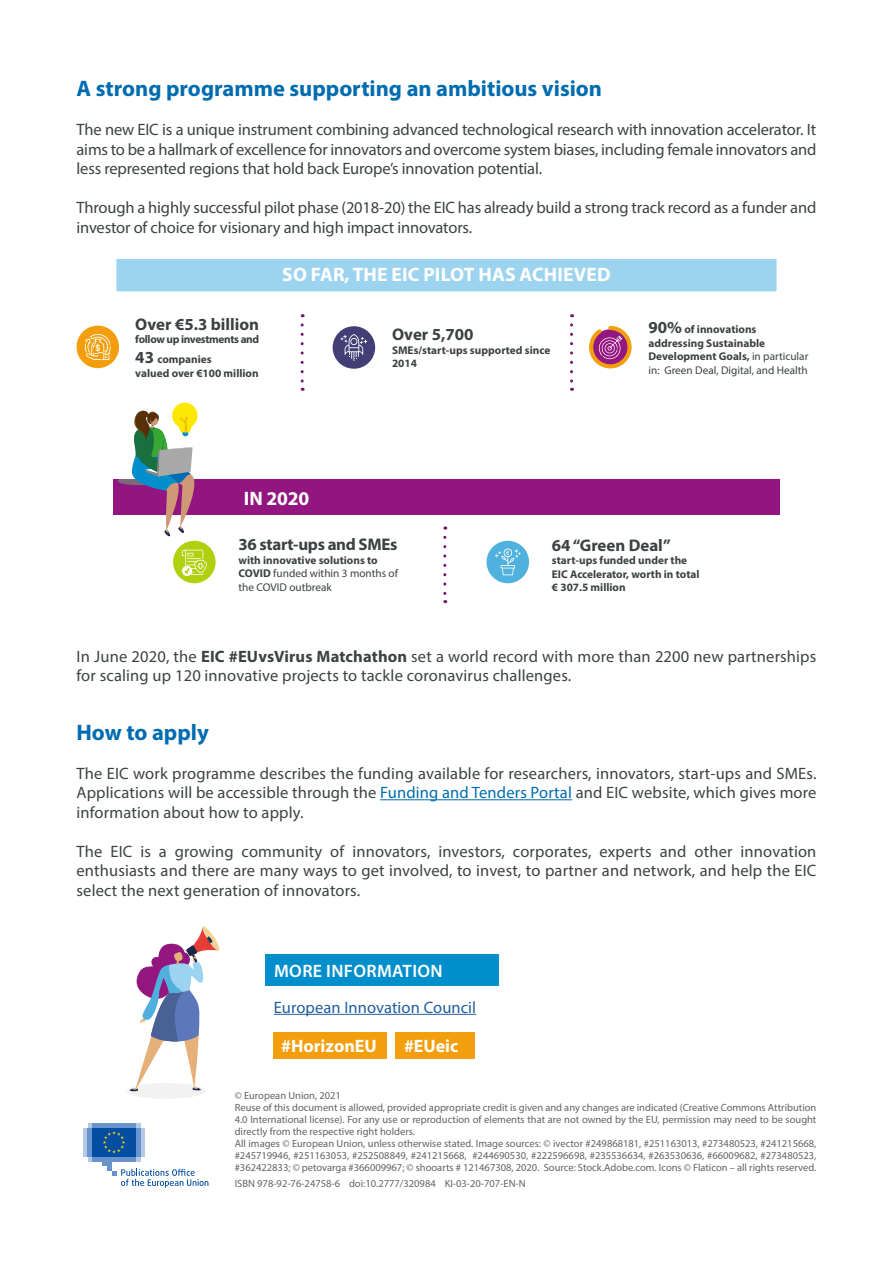
<style>
.page{position:relative;width:893px;height:1263px;background:#fff}
.page>*{position:absolute;margin:0;border:0;box-sizing:border-box;transform-origin:0 0}
.t1{font:700 22.5px "Myriad Pro";color:#006caf}
.t2{font:700 19.5px "Myriad Pro";letter-spacing:.01em;color:#fff}
.t3{font:700 18px "Myriad Pro";color:#fff}
.t4{font:600 18px "Myriad Pro";letter-spacing:.02em;color:#fff}
.t5{font:700 16.8px "Myriad Pro";color:#3c4243}
.t6{font:16.5px/19.5px "Myriad Pro";letter-spacing:.005em;color:#3c4243;text-align:justify}
.t7{font:16.5px "Myriad Pro";letter-spacing:.005em;color:#215e9e}
.t8{font:700 11.25px/13.5px "Myriad Pro";color:#3c4243}
.t9{font:11.25px/13.5px "Myriad Pro";color:#3c4243}
.t10{font:700 11.25px/20.2px "Myriad Pro";letter-spacing:-.03em;color:#3c4243}
.t11{font:10.5px/12px "Myriad Pro";color:#616464}
.t12{font:10.5px "Myriad Pro";color:#616565}
.s1{font-size:16.8px}
.s2{font-weight:400}
.s3{font-weight:700}
.s4{color:#006caf}
</style>
<div class="page">
<div style="left:126px;top:1083px;width:80px;height:16px;background:#f2f2f2;border-radius:50%"></div>
<svg style="left:130px;top:926px;width:90px;height:166px"></svg>
<div style="left:113px;top:479px;width:667px;height:36px;background:#931680"></div>
<hr style="left:274px;top:1014px;width:202px;height:1px;background:#215e9e">
<div style="left:88px;top:1156px;width:52px;height:5px;background:#b4c9e6"></div>
<div style="left:88px;top:1123px;width:52px;height:5px;background:#b4c9e6"></div>
<div style="left:92px;top:1123px;width:44px;height:5px;background:#6993cd"></div>
<div style="left:92px;top:1156px;width:44px;height:5px;background:#6993cd"></div>
<hr style="left:136px;top:1128px;width:4px;height:28px;background:#6993cd">
<div style="left:140px;top:1128px;width:5px;height:28px;background:#b4c9e6"></div>
<hr style="left:88px;top:1128px;width:4px;height:28px;background:#6993cd">
<div style="left:83px;top:1128px;width:5px;height:28px;background:#b4c9e6"></div>
<div style="left:102px;top:1156px;width:10px;height:10px;background:#6993cd"></div>
<div style="left:107px;top:1156px;width:5px;height:15px;background:#6993cd"></div>
<div style="left:92px;top:1128px;width:44px;height:28px;background:#034ea2"></div>
<svg style="left:103px;top:1131px;width:22px;height:22px"></svg>
<svg style="left:112px;top:1169px;width:96px;height:19px"></svg>
<div style="left:265px;top:954px;width:234px;height:31px;background:#008fcc"></div>
<div style="left:395px;top:1032px;width:80px;height:26px;background:#f39e0c"></div>
<div style="left:273px;top:1032px;width:114px;height:26px;background:#f39e0c"></div>
<hr style="left:380px;top:799px;width:192px;height:1px;background:#006db0">
<div style="left:333px;top:326px;width:42px;height:43px;background:#433e75;border-radius:50%"></div>
<svg style="left:341px;top:334px;width:26px;height:27px"></svg>
<div style="left:77px;top:326px;width:42px;height:42px;background:#f39e0c;border-radius:50%"></div>
<svg style="left:85px;top:334px;width:26px;height:26px"></svg>
<svg style="left:589px;top:325px;width:43px;height:44px"></svg>
<div style="left:486px;top:541px;width:43px;height:42px;background:#4eb1de;border-radius:50%"></div>
<svg style="left:495px;top:548px;width:26px;height:27px"></svg>
<div style="left:173px;top:541px;width:43px;height:42px;background:#b0d10e;border-radius:50%"></div>
<svg style="left:182px;top:550px;width:25px;height:26px"></svg>
<svg style="left:118px;top:477px;width:42px;height:8px"></svg>
<svg style="left:132px;top:402px;width:66px;height:135px"></svg>
<div style="left:116px;top:259px;width:661px;height:33px;background:#9cd4f0"></div>
<svg style="left:301px;top:325px;width:3px;height:66px"></svg>
<svg style="left:570px;top:325px;width:3px;height:66px"></svg>
<svg style="left:443px;top:537px;width:3px;height:66px"></svg>
<h1 class="t1" style="left:77px;top:74px;width:527px">A strong programme supporting an ambitious vision</h1>
<p class="t6" style="left:77px;top:119px;width:741px">The new EIC is a unique instrument combining advanced technological research with innovation accelerator. It aims to be a hallmark of excellence for innovators and overcome system biases, including female innovators and less represented regions that hold back Europe’s innovation potential.</p>
<p class="t6" style="left:77px;top:198px;width:741px">Through a highly successful pilot phase (2018-20) the EIC has already build a strong track record as a funder and investor of choice for visionary and high impact innovators.</p>
<p class="t5" style="left:135px;top:313px;width:125px">Over €5.3 billion</p>
<p class="t10" style="left:135px;top:329px;width:125px">follow up investments and<br><span class="s1">43</span> companies</p>
<p class="t8" style="left:135px;top:366px;width:125px">valued over €100 million</p>
<p class="t2" style="left:282px;top:262px;width:328px">So far, the EIC pilot has achieved</p>
<p class="t5" style="left:392px;top:324px;width:83px">Over 5,700</p>
<p class="t8" style="left:392px;top:343px;width:160px">SMEs/start-ups supported since<br>2014</p>
<p class="t8" style="left:648px;top:322px;width:161px"><span class="s1">90%</span> of innovations addressing Sustainable<br>Development Goals, <span class="s2">in particular in: Green Deal, Digital, and Health</span></p>
<p class="t2" style="left:244px;top:485px;width:67px">In 2020</p>
<p class="t5" style="left:238px;top:534px;width:160px">36 start-ups and SMEs</p>
<p class="t9" style="left:238px;top:553px;width:161px"><span class="s3">with innovative solutions to<br>COVID</span> funded within 3 months of the COVID outbreak</p>
<p class="t5" style="left:552px;top:534px;width:120px">64 “Green Deal”</p>
<p class="t8" style="left:552px;top:553px;width:149px">start-ups funded under the<br>EIC Accelerator, worth in total € 307.5 million</p>
<p class="t6" style="left:77px;top:646px;width:741px">In June 2020, the <span class="s3">EIC #EUvsVirus Matchathon</span> set a world record with more than 2200 new partnerships for scaling up 120 innovative projects to tackle coronavirus challenges.</p>
<h1 class="t1" style="left:77px;top:717px;width:134px">How to apply</h1>
<p class="t6" style="left:77px;top:763px;width:741px">The EIC work programme describes the funding available for researchers, innovators, start-ups and SMEs.<br>Applications will be accessible through the <span class="s4">Funding and Tenders Portal</span> and EIC website, which gives more information about how to apply.</p>
<p class="t6" style="left:77px;top:841px;width:741px">The EIC is a growing community of innovators, investors, corporates, experts and other innovation enthusiasts and there are many ways to get involved, to invest, to partner and network, and help the EIC select the next generation of innovators.</p>
<p class="t4" style="left:274px;top:959px;width:114px">MORE INFORMATI</p>
<p class="t4" style="left:417px;top:959px;width:27px">ON</p>
<p class="t7" style="left:274px;top:997px;width:204px">European Innovation Council</p>
<p class="t3" style="left:281px;top:1034px;width:85px">#HorizonEU</p>
<p class="t3" style="left:404px;top:1034px;width:56px">#EUeic</p>
<p class="t11" style="left:235px;top:1089px;width:583px">© European Union, 2021<br>Reuse of this document is allowed, provided appropriate credit is given and any changes are indicated (Creative Commons Attribution 4.0 International license). For any use or reproduction of elements that are not owned by the EU, permission may need to be sought directly from the respective right holders.<br>All images © European Union, unless otherwise stated. Image sources: © ivector #249868181, #251163013, #273480523, #241215668, #245719946, #251163053, #252508849, #241215668, #244690530, #222596698, #235536634, #263530636, #66009682, #273480523, #362422833; © petovarga #366009967; © shooarts # 121467308, 2020. Source: Stock.Adobe.com. Icons © Flaticon – all rights reserved.</p>
<p class="t12" style="left:235px;top:1177px;width:292px">ISBN 978-92-76-24758-6 doi:10.2777/320984 KI-03-20-707-EN-N</p>
</div>
